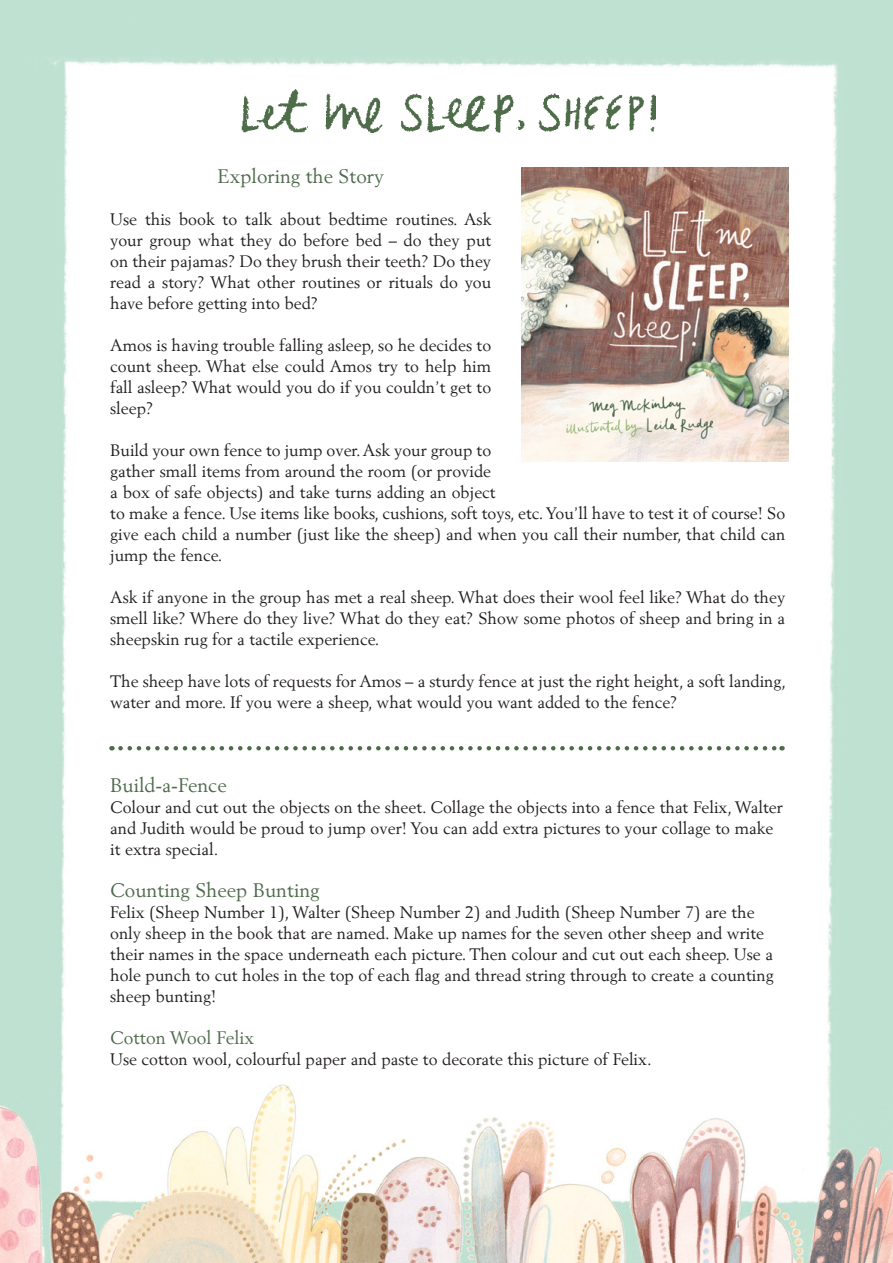
<style>
.page{position:relative;width:893px;height:1263px;background:#fff}
.page>*{position:absolute;margin:0;border:0;box-sizing:border-box;transform-origin:0 0}
.t1{font:19.5px "Berling LT Std";color:#4f6b4c}
.t2{font:18px "Berling LT Std";color:#4f6b4c}
.t3{font:16.5px/21px "Berling LT Std";color:#231f20}
</style>
<div class="page">
<img style="left:0;top:0;width:893px;height:1263px">
<img style="left:241px;top:89px;width:414px;height:43px">
<img style="left:522px;top:167px;width:266px;height:295px">
<svg style="left:120px;top:746px;width:662px;height:4px"></svg>
<p class="t1" style="left:218px;top:164px;width:168px">Exploring the Story</p>
<p class="t3" style="left:110px;top:208px;width:383px;text-align:justify">Use this book to talk about bedtime routines. Ask your group what they do before bed – do they put on their pajamas? Do they brush their teeth? Do they read a story? What other routines or rituals do you have before getting into bed?</p>
<p class="t3" style="left:110px;top:334px;width:383px;text-align:justify">Amos is having trouble falling asleep, so he decides to count sheep. What else could Amos try to help him fall asleep? What would you do if you couldn’t get to sleep?</p>
<p class="t3" style="left:110px;top:439px;width:677px">Build your own fence to jump over. Ask your group to<br>gather small items from around the room (or provide<br>a box of safe objects) and take turns adding an object<br>to make a fence. Use items like books, cushions, soft toys, etc. You’ll have to test it of course! So give each child a number (just like the sheep) and when you call their number, that child can jump the fence.</p>
<p class="t3" style="left:110px;top:586px;width:677px;text-align:justify">Ask if anyone in the group has met a real sheep. What does their wool feel like? What do they smell like? Where do they live? What do they eat? Show some photos of sheep and bring in a sheepskin rug for a tactile experience.</p>
<p class="t3" style="left:110px;top:670px;width:677px">The sheep have lots of requests for Amos – a sturdy fence at just the right height, a soft landing, water and more. If you were a sheep, what would you want added to the fence?</p>
<p class="t1" style="left:110px;top:773px;width:118px">Build-a-Fence</p>
<p class="t3" style="left:110px;top:796px;width:674px">Colour and cut out the objects on the sheet. Collage the objects into a fence that Felix, Walter and Judith would be proud to jump over! You can add extra pictures to your collage to make it extra special.</p>
<p class="t1" style="left:110px;top:878px;width:211px">Counting Sheep Bunting</p>
<p class="t3" style="left:110px;top:901px;width:665px">Felix (Sheep Number 1), Walter (Sheep Number 2) and Judith (Sheep Number 7) are the only sheep in the book that are named. Make up names for the seven other sheep and write their names in the space underneath each picture. Then colour and cut out each sheep. Use a hole punch to cut holes in the top of each flag and thread string through to create a counting sheep bunting!</p>
<p class="t2" style="left:110px;top:1027px;width:145px">Cotton Wool Felix</p>
<p class="t3" style="left:110px;top:1048px;width:543px">Use cotton wool, colourful paper and paste to decorate this picture of Felix.</p>
</div>
